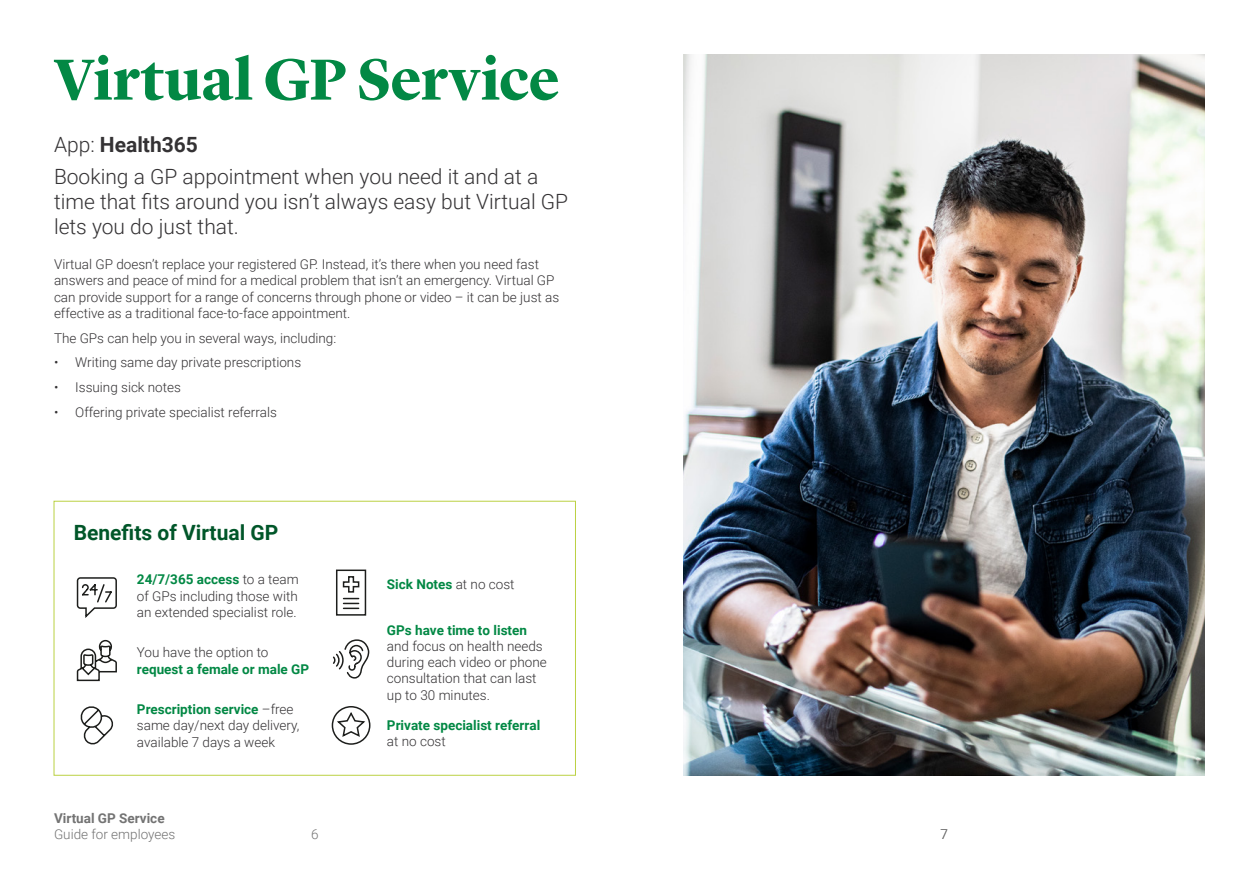
<style>
.page{position:relative;width:1259px;height:893px;background:#fff}
.page>*{position:absolute;margin:0;border:0;box-sizing:border-box;transform-origin:0 0}
.Page_headings{font:700 60px "Lyon Display";color:#028844}
.Sub_heading{font:300 21px/25.2px "Roboto";color:#343234}
.Body_copy{font:700 21px "Roboto";color:#005629}
.Sub_heading-2{font:700 21px "Roboto";color:#343234}
.Body_copy-2{font:300 13.5px/16.2px "Roboto";color:#343234}
.Body_copy-3{font:300 13.5px/16.2px "Heebo";color:#343234}
.Body_copy-4{font:700 13.5px/16.2px "Roboto";color:#028844}
.t1{font:300 13.5px "Roboto";color:#737373}
.t2{font:700 13.5px "Roboto";color:#737373}
.s1{font-weight:300}
.s2{font-weight:700;color:#028844}
.s3{font-weight:300;color:#343234}
.s4{font-family:"Roboto";font-weight:700;color:#028844}
</style>
<div class="page">
<div style="left:54px;top:501px;width:522px;height:275px;border:1px solid #bbd143"></div>
<svg style="left:76px;top:577px;width:41px;height:41px"></svg>
<svg style="left:76px;top:639px;width:41px;height:43px"></svg>
<svg style="left:80px;top:706px;width:33px;height:39px"></svg>
<svg style="left:336px;top:569px;width:31px;height:47px"></svg>
<svg style="left:333px;top:639px;width:37px;height:40px"></svg>
<svg style="left:331px;top:706px;width:40px;height:39px"></svg>
<img style="left:683px;top:54px;width:522px;height:722px">
<p class="Page_headings" style="left:54px;top:34px;width:507px">Virtual GP Service</p>
<p class="Sub_heading-2" style="left:54px;top:130px;width:145px"><span class="s1">App:</span> Health365</p>
<p class="Sub_heading" style="left:54px;top:163px;width:516px">Booking a GP appointment when you need it and at a time that fits around you isn’t always easy but Virtual GP lets you do just that.</p>
<p class="Body_copy-2" style="left:54px;top:256px;width:507px">Virtual GP doesn’t replace your registered GP. Instead, it’s there when you need fast answers and peace of mind for a medical problem that isn’t an emergency. Virtual GP can provide support for a range of concerns through phone or video – it can be just as effective as a traditional face-to-face appointment.</p>
<p class="Body_copy-2" style="left:54px;top:329px;width:284px">The GPs can help you in several ways, including:</p>
<p class="Body_copy-2" style="left:54px;top:354px;width:249px">• Writing same day private prescriptions</p>
<p class="Body_copy-2" style="left:54px;top:379px;width:128px">• Issuing sick notes</p>
<p class="Body_copy-2" style="left:54px;top:403px;width:224px">• Offering private specialist referrals</p>
<p class="Body_copy" style="left:74px;top:518px;width:206px">Benefits of Virtual GP</p>
<p class="Body_copy-2" style="left:137px;top:571px;width:163px;text-align:justify"><span class="s2">24/7/365 access</span> to a team of GPs including those with an extended specialist role.</p>
<p class="Body_copy-4" style="left:137px;top:644px;width:174px"><span class="s3">You have the option to </span>request a female or male GP</p>
<p class="Body_copy-2" style="left:137px;top:701px;width:164px"><span class="s2">Prescription service</span> –free same day/next day delivery, available 7 days a week</p>
<p class="t2" style="left:54px;top:808px;width:112px">Virtual GP Service</p>
<p class="t1" style="left:54px;top:825px;width:123px">Guide for employees</p>
<p class="t1" style="left:311px;top:825px;width:9px">6</p>
<p class="Body_copy-4" style="left:387px;top:575px;width:129px">Sick Notes <span class="s3">at no cost</span></p>
<p class="Body_copy-3" style="left:387px;top:622px;width:161px"><span class="s4">GPs have time to listen </span>and focus on health needs during each video or phone consultation that can last up to 30 minutes.</p>
<p class="Body_copy-4" style="left:387px;top:716px;width:155px">Private specialist referral <span class="s3">at no cost</span></p>
<p class="t1" style="left:940px;top:825px;width:9px">7</p>
</div>
